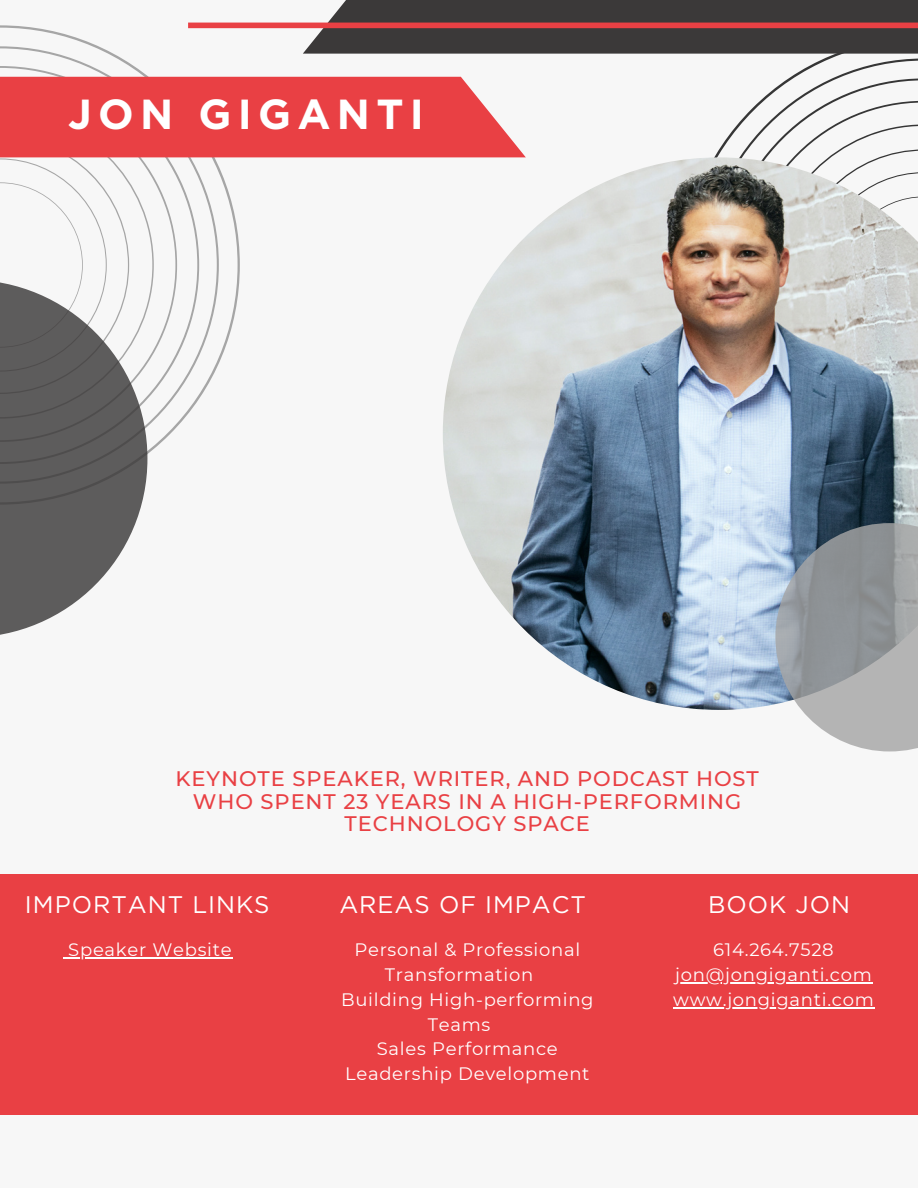
<style>
.page{position:relative;width:918px;height:1188px;background:#f7f7f7}
.page>*{position:absolute;margin:0;border:0;box-sizing:border-box;transform-origin:0 0}
.t1{font:700 42px "Gotham";letter-spacing:.15em;color:#fff}
.t2{font:24px "Gotham";letter-spacing:.04em;color:#fff}
.t3{font:500 21px/22.5px "Montserrat";letter-spacing:.045em;color:#e94044;text-align:center}
.t4{font:18px/24.8px "Montserrat";letter-spacing:.04em;color:#fff;text-align:center}
</style>
<div class="page">
<div style="left:0;top:874px;width:918px;height:241px;background:#e94044"></div>
<svg style="left:714px;top:58px;width:204px;height:99px"></svg>
<img style="left:443px;top:157px;width:475px;height:553px">
<svg style="left:0;top:25px;width:240px;height:338px"></svg>
<svg style="left:0;top:46px;width:219px;height:424px"></svg>
<svg style="left:0;top:280px;width:147px;height:355px;fill:#5d5c5c"></svg>
<div style="left:0;top:77px;width:526px;height:80px;background:#e94044"></div>
<div style="left:303px;top:0;width:615px;height:54px;background:#3b3939"></div>
<div style="left:188px;top:23px;width:730px;height:5px;background:#e94044"></div>
<hr style="left:68px;top:958px;width:164px;height:1px;background:#fff">
<hr style="left:675px;top:982px;width:197px;height:1px;background:#fff">
<hr style="left:673px;top:1007px;width:202px;height:1px;background:#fff">
<svg style="left:775px;top:523px;width:143px;height:228px;background:#9fa4a9"></svg>
<h1 class="t1" style="left:68px;top:96px;width:357px">JON GIGANTI</h1>
<p class="t3" style="left:176px;top:767px;width:585px">KEYNOTE SPEAKER, WRITER, AND PODCAST HOST<br>WHO SPENT 23 YEARS IN A HIGH-PERFORMING<br>TECHNOLOGY SPACE</p>
<h2 class="t2" style="left:25px;top:894px;width:246px">IMPORTANT LINKS</h2>
<h2 class="t2" style="left:339px;top:894px;width:248px">AREAS OF IMPACT</h2>
<h2 class="t2" style="left:708px;top:894px;width:143px">BOOK JON</h2>
<p class="t4" style="left:68px;top:938px;width:165px">Speaker Website</p>
<p class="t4" style="left:354px;top:938px;width:227px">Personal &amp; Professional</p>
<p class="t4" style="left:385px;top:962px;width:150px">Transformation</p>
<p class="t4" style="left:341px;top:987px;width:254px">Building High-performing</p>
<p class="t4" style="left:428px;top:1012px;width:64px">Teams</p>
<p class="t4" style="left:377px;top:1037px;width:182px">Sales Performance</p>
<p class="t4" style="left:345px;top:1061px;width:246px">Leadership Development</p>
<p class="t4" style="left:673px;top:938px;width:202px">614.264.7528 jon@jongiganti.com www.jongiganti.com</p>
</div>
